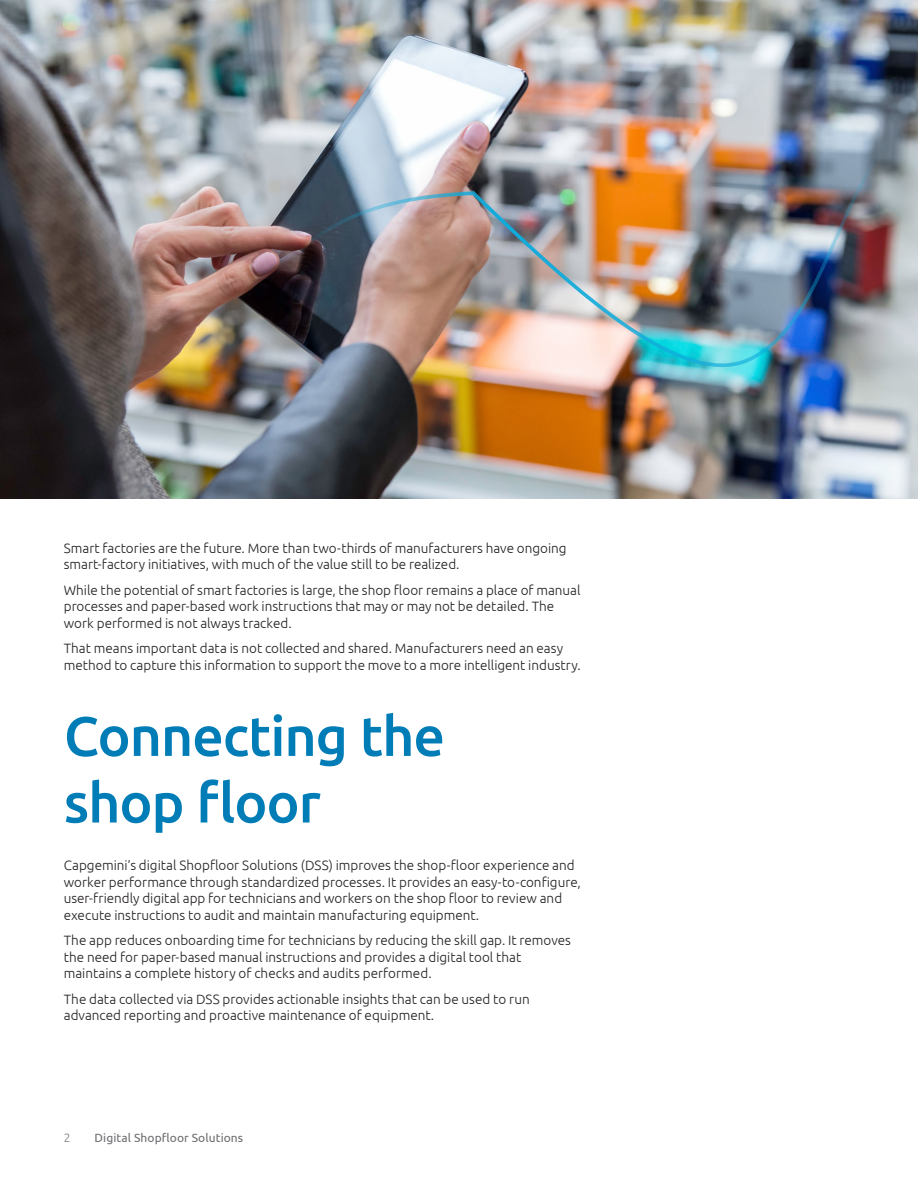
<style>
.page{position:relative;width:918px;height:1188px;background:#fff}
.page>*{position:absolute;margin:0;border:0;box-sizing:border-box;transform-origin:0 0}
.chapter-title_2{font:500 55.5px/66.6px "Ubuntu";letter-spacing:-.02em;color:#007cb6}
.text{font:300 13.5px/16.5px "Ubuntu";color:#231f20}
.t1{font:12px "Ubuntu";letter-spacing:.01em;color:#6c6d70}
.t2{font:300 12px "Ubuntu";color:#76787b}
</style>
<div class="page">
<img style="left:0;top:0;width:918px;height:498px">
<img style="left:258px;top:110px;width:659px;height:253px">
<p class="text" style="left:64px;top:540px;width:504px">Smart factories are the future. More than two-thirds of manufacturers have ongoing smart-factory initiatives, with much of the value still to be realized.</p>
<p class="text" style="left:64px;top:582px;width:518px">While the potential of smart factories is large, the shop floor remains a place of manual processes and paper-based work instructions that may or may not be detailed. The work performed is not always tracked.</p>
<p class="text" style="left:64px;top:640px;width:519px">That means important data is not collected and shared. Manufacturers need an easy method to capture this information to support the move to a more intelligent industry.</p>
<p class="chapter-title_2" style="left:64px;top:701px;width:383px">Connecting the shop floor</p>
<p class="text" style="left:64px;top:857px;width:519px">Capgemini’s digital Shopfloor Solutions (DSS) improves the shop-floor experience and worker performance through standardized processes. It provides an easy-to-configure, user-friendly digital app for technicians and workers on the shop floor to review and execute instructions to audit and maintain manufacturing equipment.</p>
<p class="text" style="left:64px;top:932px;width:509px">The app reduces onboarding time for technicians by reducing the skill gap. It removes the need for paper-based manual instructions and provides a digital tool that maintains a complete history of checks and audits performed.</p>
<p class="text" style="left:64px;top:991px;width:467px">The data collected via DSS provides actionable insights that can be used to run advanced reporting and proactive maintenance of equipment.</p>
<p class="t2" style="left:64px;top:1130px;width:8px">2</p>
<p class="t1" style="left:95px;top:1130px;width:150px">Digital Shopfloor Solutions</p>
</div>
